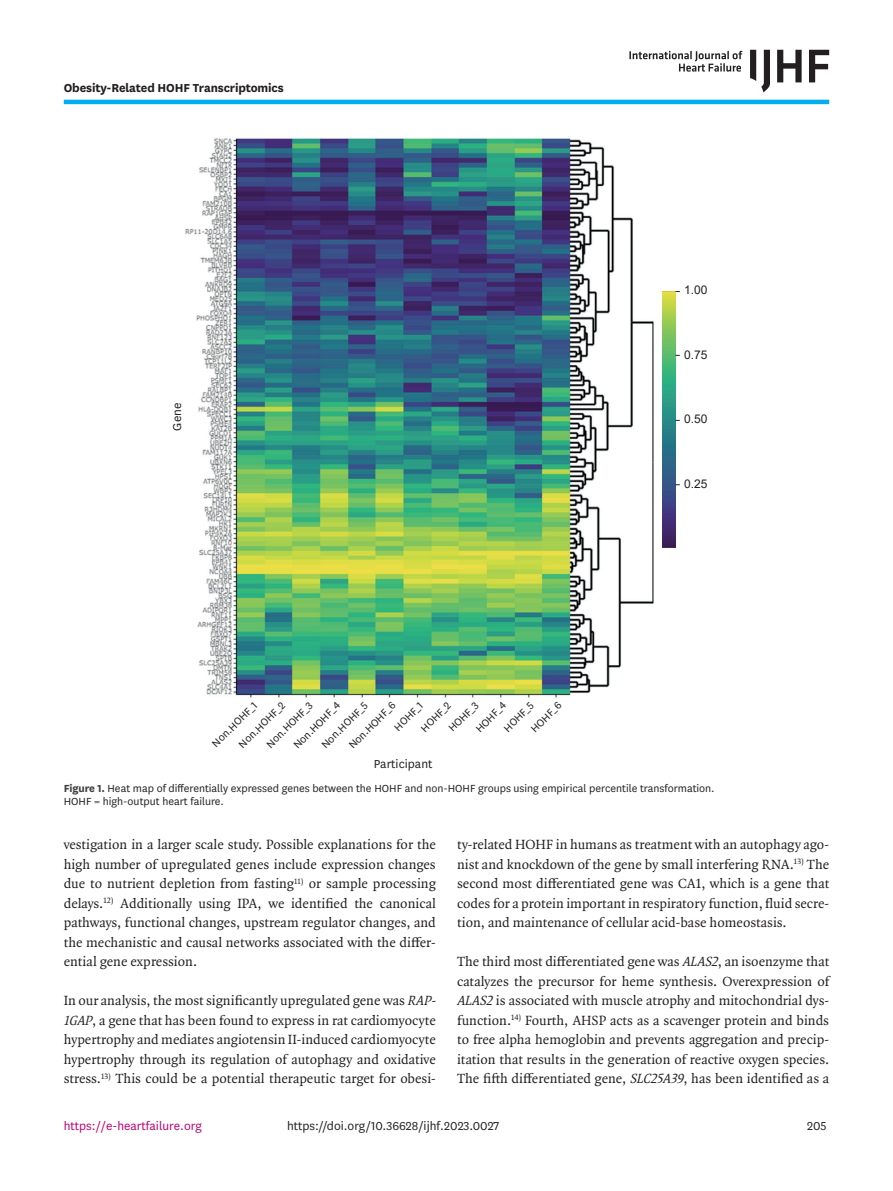
<style>
.page{position:relative;width:893px;height:1191px;background:#fff}
.page>*{position:absolute;margin:0;border:0;box-sizing:border-box;transform-origin:0 0}
.body_p{font:14.25px/19.5px "Quadraat OT";color:#231f20;text-align:justify}
.body_p_first{font:14.25px/19.5px "Quadraat OT";color:#231f20;text-align:justify}
.doi_running_footer{font:13.5px "National";color:#231f20}
.alt-title-type{font:700 13.5px "National";letter-spacing:-.01em;color:#231f20}
.t1{font:13.5px "National";color:#ba0170}
.fig_caption{font:12px/13.5px "National";color:#231f20}
.t2{font:12px "Arial";color:#231f20}
.s1{font-weight:700;color:#3e3e3f}
.s2{font-style:italic}
</style>
<div class="page">
<hr style="left:64px;top:100px;width:765px;height:4px;background:#00aeef">
<svg style="left:750px;top:50px;width:79px;height:42px"></svg>
<svg style="left:629px;top:51px;width:113px;height:21px"></svg>
<img style="left:663px;top:291px;width:13px;height:257px">
<img style="left:185px;top:138px;width:469px;height:560px">
<p class="alt-title-type" style="left:64px;top:78px;width:222px">Obesity-Related HOHF Transcriptomics</p>
<p class="doi_running_footer" style="left:168px;top:430px;width:29px;rotate:-90deg">Gene</p>
<p class="fig_caption" style="left:417px;top:725px;width:39px;rotate:-45deg">HOHF_2</p>
<p class="fig_caption" style="left:235px;top:741px;width:62px;rotate:-45deg">Non.HOHF_2</p>
<p class="fig_caption" style="left:472px;top:725px;width:40px;rotate:-45deg">HOHF_4</p>
<p class="fig_caption" style="left:290px;top:741px;width:63px;rotate:-45deg">Non.HOHF_4</p>
<p class="fig_caption" style="left:445px;top:724px;width:39px;rotate:-45deg">HOHF_3</p>
<p class="fig_caption" style="left:528px;top:725px;width:40px;rotate:-45deg">HOHF_6</p>
<p class="fig_caption" style="left:263px;top:741px;width:62px;rotate:-45deg">Non.HOHF_3</p>
<p class="fig_caption" style="left:345px;top:741px;width:63px;rotate:-45deg">Non.HOHF_6</p>
<p class="fig_caption" style="left:391px;top:724px;width:38px;rotate:-45deg">HOHF_1</p>
<p class="fig_caption" style="left:500px;top:725px;width:39px;rotate:-45deg">HOHF_5</p>
<p class="fig_caption" style="left:318px;top:741px;width:62px;rotate:-45deg">Non.HOHF_5</p>
<p class="fig_caption" style="left:209px;top:740px;width:61px;rotate:-45deg">Non.HOHF_1</p>
<p class="doi_running_footer" style="left:374px;top:755px;width:60px">Participant</p>
<p class="t2" style="left:684px;top:281px;width:25px">1.00</p>
<p class="t2" style="left:684px;top:346px;width:25px">0.75</p>
<p class="t2" style="left:684px;top:411px;width:25px">0.50</p>
<p class="t2" style="left:684px;top:475px;width:25px">0.25</p>
<p class="fig_caption" style="left:64px;top:780px;width:652px"><span class="s1">Figure 1.</span> Heat map of differentially expressed genes between the HOHF and non-HOHF groups using empirical percentile transformation.<br>HOHF = high-output heart failure.</p>
<p class="body_p_first" style="left:64px;top:835px;width:374px">vestigation in a larger scale study. Possible explanations for the high number of upregulated genes include expression changes due to nutrient depletion from fasting<sup>11)</sup> or sample processing delays.<sup>12)</sup> Additionally using IPA, we identified the canonical pathways, functional changes, upstream regulator changes, and the mechanistic and causal networks associated with the differ&shy;ential gene expression.</p>
<p class="body_p" style="left:64px;top:991px;width:377px;text-align:left">In our analysis, the most significantly upregulated gene was <span class="s2">RAP-1GAP</span>, a gene that has been found to express in rat cardiomyocyte hypertrophy and mediates angiotensin II-induced cardiomyocyte hypertrophy through its regulation of autophagy and oxidative stress.<sup>13)</sup> This could be a potential therapeutic target for obesi-</p>
<p class="body_p" style="left:457px;top:835px;width:374px">ty-related HOHF in humans as treatment with an autophagy ago&shy;nist and knockdown of the gene by small interfering RNA.<sup>13)</sup> The second most differentiated gene was CA1, which is a gene that codes for a protein important in respiratory function, fluid secre&shy;tion, and maintenance of cellular acid-base homeostasis.</p>
<p class="body_p" style="left:457px;top:952px;width:374px">The third most differentiated gene was <span class="s2">ALAS2</span>, an isoenzyme that catalyzes the precursor for heme synthesis. Overexpression of <span class="s2">ALAS2</span> is associated with muscle atrophy and mitochondrial dys&shy;function.<sup>14)</sup> Fourth, AHSP acts as a scavenger protein and binds to free alpha hemoglobin and prevents aggregation and precip&shy;itation that results in the generation of reactive oxygen species.<br>The fifth differentiated gene, <span class="s2">SLC25A39</span>, has been identified as a</p>
<p class="doi_running_footer" style="left:807px;top:1116px;width:21px">205</p>
<p class="t1" style="left:64px;top:1116px;width:140px">https://e-heartfailure.org</p>
<p class="doi_running_footer" style="left:287px;top:1116px;width:214px">https://doi.org/10.36628/ijhf.2023.0027</p>
</div>
